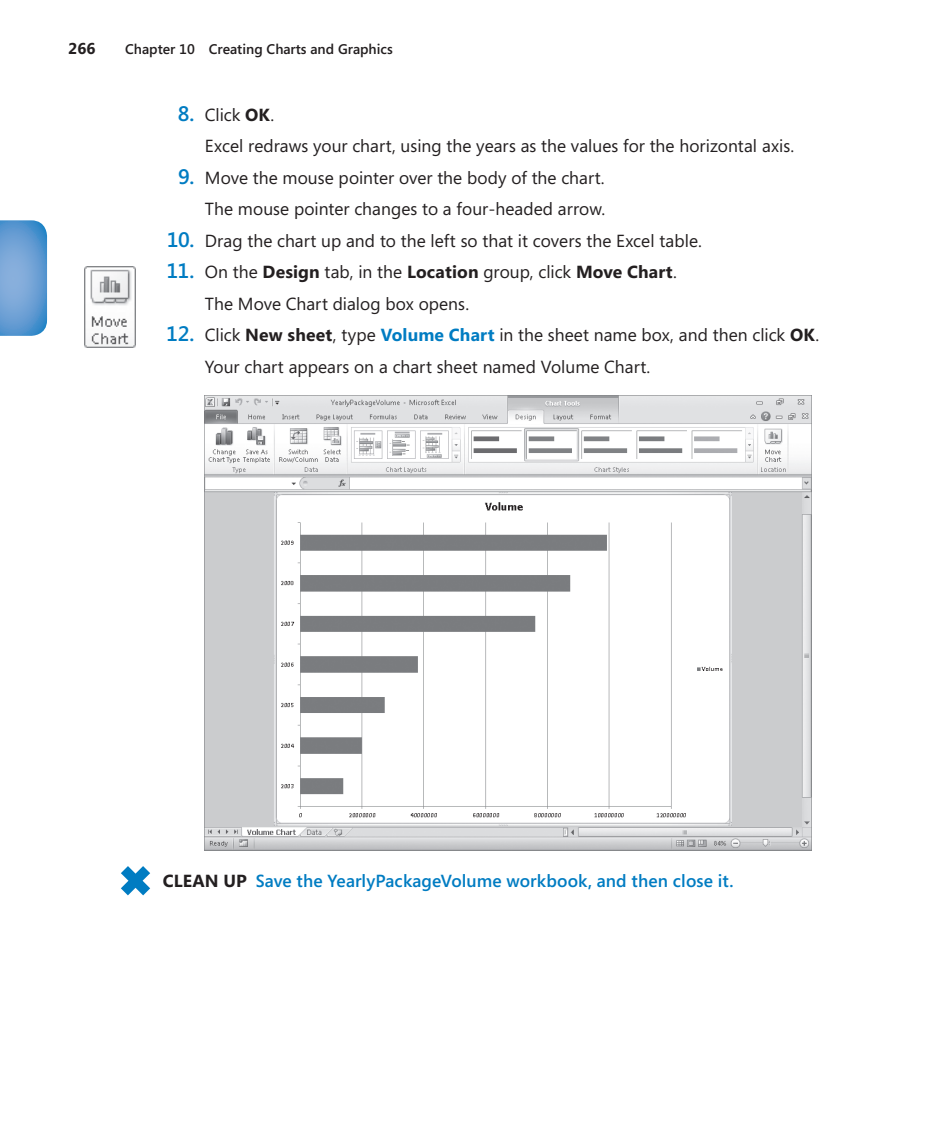
<style>
.page{position:relative;width:930px;height:1134px;background:#fff}
.page>*{position:absolute;margin:0;border:0;box-sizing:border-box;transform-origin:0 0}
.t1{font:17.5px/31.5px "Segoe";color:#231f20}
.t2{font:600 17.5px "Segoe";letter-spacing:.005em;color:#007cc2}
.t3{font:700 15.75px "Segoe";color:#231f20}
.t4{font:600 14px "Segoe";color:#231f20}
.s1{font-weight:600;font-size:21px;color:#007cc2}
.s2{font-weight:700}
.s3{font-weight:700;color:#007cc2}
.s4{font-weight:700;color:#231f20}
</style>
<div class="page">
<svg style="left:0;top:220px;width:47px;height:116px;background:#69a0d4"></svg>
<img style="left:205px;top:396px;width:606px;height:454px">
<img style="left:85px;top:266px;width:51px;height:81px">
<svg style="left:121px;top:866px;width:29px;height:29px"></svg>
<p class="t3" style="left:68px;top:37px;width:29px">266</p>
<p class="t4" style="left:125px;top:39px;width:269px">Chapter 10 Creating Charts and Graphics</p>
<p class="t1" style="left:205px;top:98px;width:590px;text-indent:-27px"><span class="s1">8.</span> Click <span class="s2">OK</span>.<br>Excel redraws your chart, using the years as the values for the horizontal axis.</p>
<p class="t1" style="left:178px;top:161px;width:428px;text-align:right"><span class="s1">9.</span> Move the mouse pointer over the body of the chart.<br>The mouse pointer changes to a four-headed arrow.</p>
<p class="t1" style="left:167px;top:224px;width:536px"><span class="s1">10.</span> Drag the chart up and to the left so that it covers the Excel table.</p>
<p class="t1" style="left:205px;top:256px;width:473px;text-indent:-38px"><span class="s1">11.</span> On the <span class="s2">Design</span> tab, in the <span class="s2">Location</span> group, click <span class="s2">Move Chart</span>.<br>The Move Chart dialog box opens.</p>
<p class="t1" style="left:205px;top:319px;width:615px;text-indent:-39px"><span class="s1">12.</span> Click <span class="s2">New sheet</span>, type <span class="s3">Volume Chart</span> in the sheet name box, and then click <span class="s2">OK</span>.<br>Your chart appears on a chart sheet named Volume Chart.</p>
<p class="t2" style="left:163px;top:869px;width:572px"><span class="s4">CLEAN UP</span> Save the YearlyPackageVolume workbook, and then close it.</p>
</div>
